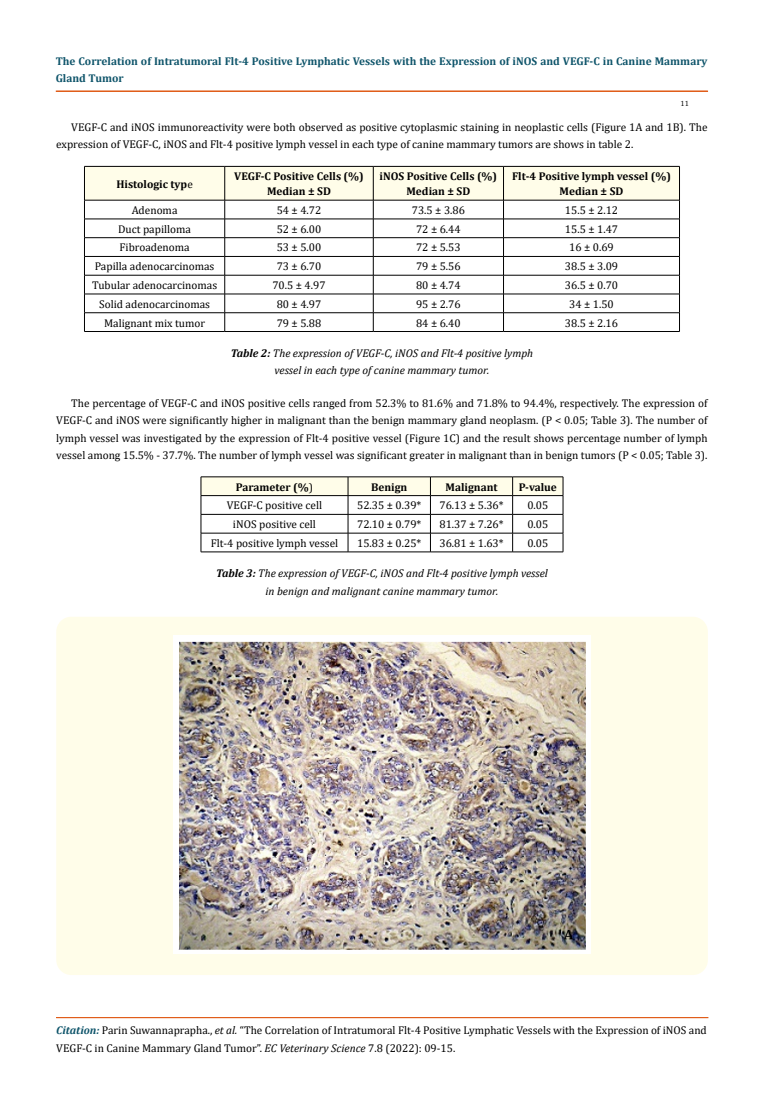
<style>
.page{position:relative;width:764px;height:1112px;background:#fff}
.page>*{position:absolute;margin:0;border:0;box-sizing:border-box;transform-origin:0 0}
.t1{font:11.25px/17.5px "Cambria";color:#000}
.t2{font:italic 11.25px/17.5px "Cambria";color:#000;text-align:center}
.t3{font:700 11.25px/15px "Cambria";color:#000;text-align:center}
.t4{font:700 11.25px/17.5px "Cambria";color:#0e546a}
.t5{font:7.5px "Cambria";color:#000}
.s1{font-weight:400}
.s2{font-weight:700}
.s3{font-weight:700;font-style:italic;color:#0e546a}
.s4{font-style:italic}
</style>
<div class="page">
<div style="left:56px;top:91px;width:651px;height:1px;border:1px solid #e05d1a"></div>
<div style="left:56px;top:1017px;width:652px;height:1px;border:1px solid #e05d1a"></div>
<svg style="left:84px;top:166px;width:596px;height:165px"></svg>
<hr style="left:84px;top:331px;width:141px;height:1px;background:#000">
<hr style="left:225px;top:331px;width:148px;height:1px;background:#000">
<hr style="left:373px;top:331px;width:130px;height:1px;background:#000">
<hr style="left:503px;top:331px;width:176px;height:1px;background:#000">
<hr style="left:201px;top:476px;width:147px;height:1px;background:#000">
<hr style="left:348px;top:476px;width:82px;height:1px;background:#000">
<hr style="left:430px;top:476px;width:82px;height:1px;background:#000">
<hr style="left:512px;top:476px;width:51px;height:1px;background:#000">
<svg style="left:201px;top:477px;width:363px;height:74px"></svg>
<hr style="left:201px;top:551px;width:147px;height:1px;background:#000">
<hr style="left:348px;top:551px;width:82px;height:1px;background:#000">
<hr style="left:430px;top:551px;width:82px;height:1px;background:#000">
<hr style="left:512px;top:551px;width:51px;height:1px;background:#000">
<div style="left:56px;top:616px;width:652px;height:358px;background:#fffde9;border-radius:15px"></div>
<img style="left:174px;top:635px;width:416px;height:318px">
<p class="t4" style="left:56px;top:52px;width:653px">The Correlation of Intratumoral Flt-4 Positive Lymphatic Vessels with the Expression of iNOS and VEGF-C in Canine Mammary<br>Gland Tumor</p>
<p class="t5" style="left:680px;top:98px;width:10px">11</p>
<p class="t1" style="left:56px;top:118px;width:653px;text-indent:15px">VEGF-C and iNOS immunoreactivity were both observed as positive cytoplasmic staining in neoplastic cells (Figure 1A and 1B). The expression of VEGF-C, iNOS and Flt-4 positive lymph vessel in each type of canine mammary tumors are shows in table 2.</p>
<p class="t3" style="left:116px;top:176px;width:78px">Histologic typ<span class="s1">e</span></p>
<p class="t3" style="left:234px;top:168px;width:131px">VEGF-C Positive Cells (%)<br>Median ± SD</p>
<p class="t3" style="left:380px;top:168px;width:119px">iNOS Positive Cells (%)<br>Median ± SD</p>
<p class="t3" style="left:512px;top:168px;width:160px">Flt-4 Positive lymph vessel (%)<br>Median ± SD</p>
<p class="t1" style="left:132px;top:201px;width:47px">Adenoma</p>
<p class="t1" style="left:277px;top:201px;width:46px">54 ± 4.72</p>
<p class="t1" style="left:412px;top:201px;width:55px">73.5 ± 3.86</p>
<p class="t1" style="left:565px;top:201px;width:55px">15.5 ± 2.12</p>
<p class="t1" style="left:118px;top:220px;width:74px">Duct papilloma</p>
<p class="t1" style="left:277px;top:220px;width:46px">52 ± 6.00</p>
<p class="t1" style="left:416px;top:220px;width:46px">72 ± 6.44</p>
<p class="t1" style="left:565px;top:220px;width:55px">15.5 ± 1.47</p>
<p class="t1" style="left:120px;top:239px;width:72px">Fibroadenoma</p>
<p class="t1" style="left:277px;top:239px;width:46px">53 ± 5.00</p>
<p class="t1" style="left:416px;top:239px;width:46px">72 ± 5.53</p>
<p class="t1" style="left:569px;top:239px;width:46px">16 ± 0.69</p>
<p class="t1" style="left:95px;top:257px;width:121px">Papilla adenocarcinomas</p>
<p class="t1" style="left:277px;top:257px;width:46px">73 ± 6.70</p>
<p class="t1" style="left:416px;top:257px;width:46px">79 ± 5.56</p>
<p class="t1" style="left:565px;top:257px;width:55px">38.5 ± 3.09</p>
<p class="t1" style="left:92px;top:276px;width:127px">Tubular adenocarcinomas</p>
<p class="t1" style="left:272px;top:276px;width:55px">70.5 ± 4.97</p>
<p class="t1" style="left:416px;top:276px;width:46px">80 ± 4.74</p>
<p class="t1" style="left:565px;top:276px;width:55px">36.5 ± 0.70</p>
<p class="t1" style="left:99px;top:295px;width:112px">Solid adenocarcinomas</p>
<p class="t1" style="left:277px;top:295px;width:46px">80 ± 4.97</p>
<p class="t1" style="left:416px;top:295px;width:46px">95 ± 2.76</p>
<p class="t1" style="left:569px;top:295px;width:46px">34 ± 1.50</p>
<p class="t1" style="left:104px;top:314px;width:103px">Malignant mix tumor</p>
<p class="t1" style="left:277px;top:314px;width:46px">79 ± 5.88</p>
<p class="t1" style="left:416px;top:314px;width:46px">84 ± 6.40</p>
<p class="t1" style="left:565px;top:314px;width:55px">38.5 ± 2.16</p>
<p class="t2" style="left:231px;top:343px;width:304px"><span class="s2">Table 2:</span> The expression of VEGF-C, iNOS and Flt-4 positive lymph vessel in each type of canine mammary tumor.</p>
<p class="t1" style="left:56px;top:394px;width:653px;text-align:justify;text-indent:15px">The percentage of VEGF-C and iNOS positive cells ranged from 52.3% to 81.6% and 71.8% to 94.4%, respectively. The expression of VEGF-C and iNOS were significantly higher in malignant than the benign mammary gland neoplasm. (P &lt; 0.05; Table 3). The number of lymph vessel was investigated by the expression of Flt-4 positive vessel (Figure 1C) and the result shows percentage number of lymph vessel among 15.5% - 37.7%. The number of lymph vessel was significant greater in malignant than in benign tumors (P &lt; 0.05; Table 3).</p>
<p class="t3" style="left:236px;top:479px;width:79px">Parameter (%<span class="s1">)</span></p>
<p class="t3" style="left:371px;top:479px;width:38px">Benign</p>
<p class="t3" style="left:445px;top:479px;width:54px">Malignant</p>
<p class="t3" style="left:519px;top:479px;width:40px">P-value</p>
<p class="t1" style="left:227px;top:496px;width:97px">VEGF-C positive cell</p>
<p class="t1" style="left:357px;top:496px;width:66px">52.35 ± 0.39*</p>
<p class="t1" style="left:439px;top:496px;width:66px">76.13 ± 5.36*</p>
<p class="t1" style="left:527px;top:496px;width:23px">0.05</p>
<p class="t1" style="left:233px;top:515px;width:85px">iNOS positive cell</p>
<p class="t1" style="left:357px;top:515px;width:66px">72.10 ± 0.79*</p>
<p class="t1" style="left:439px;top:515px;width:66px">81.37 ± 7.26*</p>
<p class="t1" style="left:527px;top:515px;width:23px">0.05</p>
<p class="t1" style="left:211px;top:534px;width:129px">Flt-4 positive lymph vessel</p>
<p class="t1" style="left:357px;top:534px;width:66px">15.83 ± 0.25*</p>
<p class="t1" style="left:439px;top:534px;width:66px">36.81 ± 1.63*</p>
<p class="t1" style="left:527px;top:534px;width:23px">0.05</p>
<p class="t2" style="left:216px;top:564px;width:333px"><span class="s2">Table 3:</span> The expression of VEGF-C, iNOS and Flt-4 positive lymph vessel in benign and malignant canine mammary tumor.</p>
<p class="t1" style="left:56px;top:1021px;width:652px"><span class="s3">Citation:</span> Parin Suwannaprapha., <span class="s4">et al.</span> “The Correlation of Intratumoral Flt-4 Positive Lymphatic Vessels with the Expression of iNOS and<br>VEGF-C in Canine Mammary Gland Tumor”. <span class="s4">EC Veterinary Science</span> 7.8 (2022): 09-15.</p>
</div>
